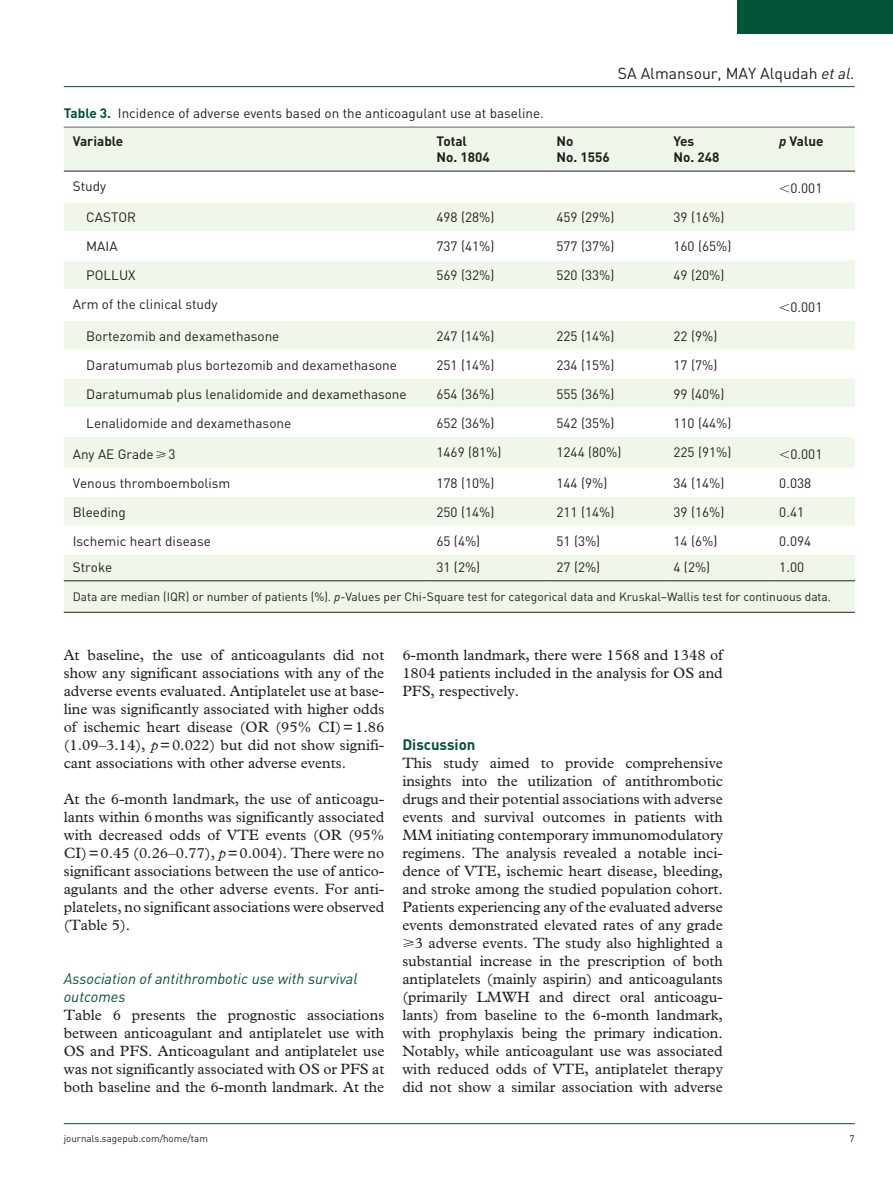
<style>
.page{position:relative;width:893px;height:1191px;background:#fff}
.page>*{position:absolute;margin:0;border:0;box-sizing:border-box;transform-origin:0 0}
.t1{font:15.75px "DIN";color:#231f20}
.t2{font:15px/18px "Plantin Std";color:#231f20;text-align:justify}
.t3{font:italic 15px/18px "DIN";color:#015436}
.t4{font:700 15px "DIN";color:#015436}
.t5{font:13.5px/28.5px "DIN";color:#231f20}
.t6{font:700 13.5px/15.8px "DIN";color:#231f20}
.t7{font:12px "DIN";color:#231f20}
.t8{font:9.75px "DIN";color:#231f20}
.s1{font-style:italic}
.s2{font-weight:700;color:#015436}
.s3{font-weight:700}
</style>
<div class="page">
<hr style="left:64px;top:86px;width:791px;height:1px;background:#015436">
<hr style="left:64px;top:1123px;width:791px;height:1px;background:#015436">
<div style="left:738px;top:0;width:155px;height:34px;background:#015436"></div>
<div style="left:64px;top:581px;width:791px;height:30px;background:#eff7ea"></div>
<hr style="left:64px;top:127px;width:791px;height:1px;background:#231f20">
<hr style="left:64px;top:612px;width:791px;height:1px;background:#231f20">
<div style="left:64px;top:128px;width:791px;height:453px;background:#eff7ea"></div>
<svg style="left:64px;top:171px;width:791px;height:384px"></svg>
<hr style="left:64px;top:171px;width:363px;height:1px;background:#231f20">
<hr style="left:428px;top:171px;width:120px;height:1px;background:#231f20">
<hr style="left:548px;top:171px;width:116px;height:1px;background:#231f20">
<hr style="left:664px;top:171px;width:106px;height:1px;background:#231f20">
<hr style="left:770px;top:171px;width:85px;height:1px;background:#231f20">
<hr style="left:64px;top:580px;width:363px;height:1px;background:#231f20">
<hr style="left:428px;top:580px;width:120px;height:1px;background:#231f20">
<hr style="left:548px;top:580px;width:116px;height:1px;background:#231f20">
<hr style="left:664px;top:580px;width:106px;height:1px;background:#231f20">
<hr style="left:770px;top:580px;width:85px;height:1px;background:#231f20">
<svg style="left:780px;top:185px;width:9px;height:8px"></svg>
<svg style="left:780px;top:303px;width:9px;height:8px"></svg>
<svg style="left:780px;top:450px;width:9px;height:8px"></svg>
<p class="t1" style="left:618px;top:63px;width:238px">SA Almansour, MAY Alqudah <span class="s1">et al.</span></p>
<p class="t5" style="left:73px;top:98px;width:473px;text-indent:-9px"><span class="s2">Table 3.</span> Incidence of adverse events based on the anticoagulant use at baseline.<br><span class="s3">Variable</span></p>
<p class="t6" style="left:436px;top:133px;width:55px">Total<br>No. 1804</p>
<p class="t6" style="left:556px;top:133px;width:55px">No<br>No. 1556</p>
<p class="t6" style="left:674px;top:133px;width:47px">Yes<br>No. 248</p>
<p class="t6" style="left:779px;top:133px;width:46px"><span class="s1">p</span> Value</p>
<p class="t5" style="left:73px;top:172px;width:35px">Study</p>
<p class="t5" style="left:790px;top:174px;width:33px">0.001</p>
<p class="t5" style="left:86px;top:203px;width:51px">CASTOR</p>
<p class="t5" style="left:436px;top:203px;width:59px">498 (28%)</p>
<p class="t5" style="left:556px;top:203px;width:59px">459 (29%)</p>
<p class="t5" style="left:674px;top:203px;width:52px">39 (16%)</p>
<p class="t5" style="left:86px;top:232px;width:33px">MAIA</p>
<p class="t5" style="left:436px;top:232px;width:59px">737 (41%)</p>
<p class="t5" style="left:556px;top:232px;width:59px">577 (37%)</p>
<p class="t5" style="left:674px;top:232px;width:59px">160 (65%)</p>
<p class="t5" style="left:86px;top:261px;width:51px">POLLUX</p>
<p class="t5" style="left:436px;top:261px;width:59px">569 (32%)</p>
<p class="t5" style="left:556px;top:261px;width:59px">520 (33%)</p>
<p class="t5" style="left:674px;top:261px;width:52px">49 (20%)</p>
<p class="t5" style="left:73px;top:290px;width:146px">Arm of the clinical study</p>
<p class="t5" style="left:790px;top:292px;width:33px">0.001</p>
<p class="t5" style="left:86px;top:321px;width:195px">Bortezomib and dexamethasone</p>
<p class="t5" style="left:436px;top:321px;width:59px">247 (14%)</p>
<p class="t5" style="left:556px;top:321px;width:59px">225 (14%)</p>
<p class="t5" style="left:674px;top:321px;width:45px">22 (9%)</p>
<p class="t5" style="left:86px;top:350px;width:312px">Daratumumab plus bortezomib and dexamethasone</p>
<p class="t5" style="left:436px;top:350px;width:59px">251 (14%)</p>
<p class="t5" style="left:556px;top:350px;width:59px">234 (15%)</p>
<p class="t5" style="left:674px;top:350px;width:45px">17 (7%)</p>
<p class="t5" style="left:86px;top:379px;width:322px">Daratumumab plus lenalidomide and dexamethasone</p>
<p class="t5" style="left:436px;top:379px;width:59px">654 (36%)</p>
<p class="t5" style="left:556px;top:379px;width:59px">555 (36%)</p>
<p class="t5" style="left:674px;top:379px;width:52px">99 (40%)</p>
<p class="t5" style="left:86px;top:408px;width:206px">Lenalidomide and dexamethasone</p>
<p class="t5" style="left:436px;top:408px;width:59px">652 (36%)</p>
<p class="t5" style="left:556px;top:408px;width:59px">542 (35%)</p>
<p class="t5" style="left:674px;top:408px;width:59px">110 (44%)</p>
<p class="t5" style="left:73px;top:439px;width:104px">Any AE Grade⩾3</p>
<p class="t5" style="left:436px;top:437px;width:66px">1469 (81%)</p>
<p class="t5" style="left:556px;top:437px;width:66px">1244 (80%)</p>
<p class="t5" style="left:674px;top:437px;width:59px">225 (91%)</p>
<p class="t5" style="left:790px;top:439px;width:33px">0.001</p>
<p class="t5" style="left:73px;top:468px;width:159px">Venous thromboembolism</p>
<p class="t5" style="left:436px;top:468px;width:59px">178 (10%)</p>
<p class="t5" style="left:556px;top:468px;width:52px">144 (9%)</p>
<p class="t5" style="left:674px;top:468px;width:52px">34 (14%)</p>
<p class="t5" style="left:779px;top:468px;width:33px">0.038</p>
<p class="t5" style="left:73px;top:497px;width:55px">Bleeding</p>
<p class="t5" style="left:436px;top:497px;width:59px">250 (14%)</p>
<p class="t5" style="left:556px;top:497px;width:59px">211 (14%)</p>
<p class="t5" style="left:674px;top:497px;width:52px">39 (16%)</p>
<p class="t5" style="left:779px;top:497px;width:26px">0.41</p>
<p class="t5" style="left:73px;top:526px;width:140px">Ischemic heart disease</p>
<p class="t5" style="left:436px;top:526px;width:45px">65 (4%)</p>
<p class="t5" style="left:556px;top:526px;width:45px">51 (3%)</p>
<p class="t5" style="left:674px;top:526px;width:45px">14 (6%)</p>
<p class="t5" style="left:779px;top:526px;width:33px">0.094</p>
<p class="t5" style="left:73px;top:552px;width:41px">Stroke</p>
<p class="t5" style="left:436px;top:552px;width:45px">31 (2%)</p>
<p class="t5" style="left:556px;top:552px;width:45px">27 (2%)</p>
<p class="t5" style="left:674px;top:552px;width:38px">4 (2%)</p>
<p class="t5" style="left:779px;top:552px;width:26px">1.00</p>
<p class="t7" style="left:73px;top:589px;width:760px">Data are median (IQR) or number of patients (%). <span class="s1">p</span>-Values per Chi-Square test for categorical data and Kruskal–Wallis test for continuous data.</p>
<p class="t2" style="left:64px;top:646px;width:322px">At baseline, the use of anticoagulants did not show any significant associations with any of the adverse events evaluated. Antiplatelet use at base&shy;line was significantly associated with higher odds of ischemic heart disease (OR (95% CI)=1.86 (1.09–3.14), <span class="s1">p</span>=0.022) but did not show signifi&shy;cant associations with other adverse events.</p>
<p class="t2" style="left:64px;top:790px;width:322px">At the 6-month landmark, the use of anticoagu&shy;lants within 6months was significantly associated with decreased odds of VTE events (OR (95% CI)=0.45 (0.26–0.77), <span class="s1">p</span>=0.004). There were no significant associations between the use of antico&shy;agulants and the other adverse events. For anti&shy;platelets, no significant associations were observed (Table 5).</p>
<p class="t3" style="left:64px;top:969px;width:295px">Association of antithrombotic use with survival outcomes</p>
<p class="t2" style="left:64px;top:1006px;width:322px">Table 6 presents the prognostic associations between anticoagulant and antiplatelet use with OS and PFS. Anticoagulant and antiplatelet use was not significantly associated with OS or PFS at both baseline and the 6-month landmark. At the</p>
<p class="t2" style="left:402px;top:646px;width:322px">6-month landmark, there were 1568 and 1348 of 1804 patients included in the analysis for OS and PFS, respectively.</p>
<p class="t4" style="left:402px;top:735px;width:75px">Discussion</p>
<p class="t2" style="left:402px;top:754px;width:322px">This study aimed to provide comprehensive insights into the utilization of antithrombotic drugs and their potential associations with adverse events and survival outcomes in patients with MM initiating contemporary immunomodulatory regimens. The analysis revealed a notable inci&shy;dence of VTE, ischemic heart disease, bleeding, and stroke among the studied population cohort.<br>Patients experiencing any of the evaluated adverse events demonstrated elevated rates of any grade ⩾3 adverse events. The study also highlighted a substantial increase in the prescription of both antiplatelets (mainly aspirin) and anticoagulants (primarily LMWH and direct oral anticoagu&shy;lants) from baseline to the 6-month landmark, with prophylaxis being the primary indication.<br>Notably, while anticoagulant use was associated with reduced odds of VTE, antiplatelet therapy did not show a similar association with adverse</p>
<p class="t8" style="left:64px;top:1132px;width:146px">journals.sagepub.com/home/tam</p>
<p class="t8" style="left:850px;top:1132px;width:7px">7</p>
</div>
